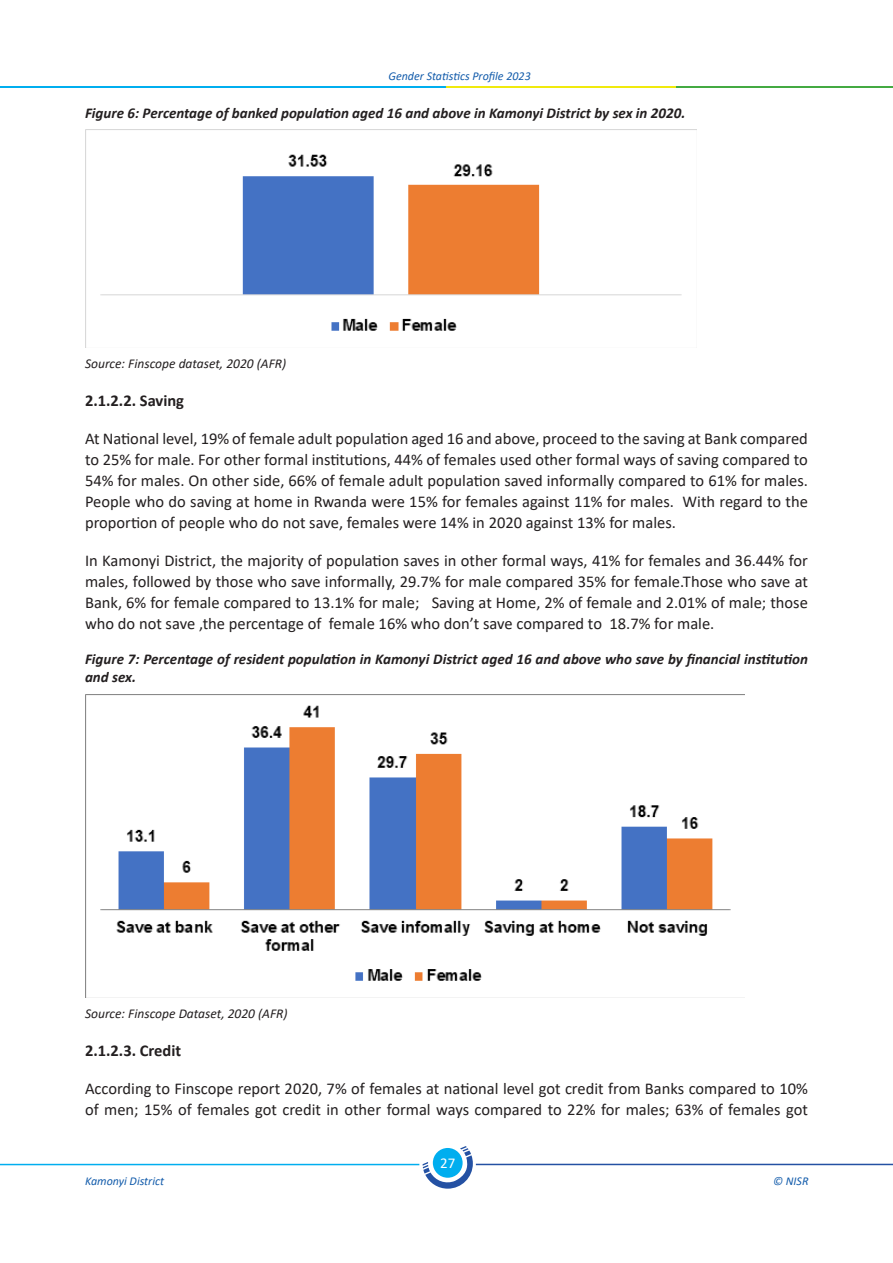
<style>
.page{position:relative;width:893px;height:1263px;background:#fff}
.page>*{position:absolute;margin:0;border:0;box-sizing:border-box;transform-origin:0 0}
.Body_Paragraph{font:16.5px/21px "Calibri";color:#231f20;text-align:justify}
.Body_Paragraph-2{font:700 16.5px "Calibri";color:#231f20}
.Figure_TITLE{font:italic 700 15px/18px "Calibri";color:#231f20}
.t1{font:15px "Calibri";color:#fff}
.t2{font:italic 13.5px "Calibri";color:#231f20}
.t3{font:italic 12px "Calibri";color:#135cab}
</style>
<div class="page">
<hr style="left:0;top:87px;width:446px;height:1px;background:#00aeef">
<hr style="left:446px;top:87px;width:230px;height:1px;background:#f0ea0d">
<hr style="left:676px;top:87px;width:217px;height:1px;background:#44aa42">
<svg style="left:423px;top:1146px;width:50px;height:43px"></svg>
<div style="left:433px;top:1148px;width:30px;height:30px;background:#00aeef;border-radius:50%"></div>
<hr style="left:0;top:1164px;width:419px;height:1px;background:#00aeef">
<hr style="left:476px;top:1164px;width:417px;height:1px;background:#2451a3">
<img style="left:85px;top:130px;width:597px;height:218px">
<img style="left:85px;top:694px;width:660px;height:304px">
<p class="t3" style="left:388px;top:67px;width:144px">Gender Statistics Profile 2023</p>
<p class="Figure_TITLE" style="left:85px;top:103px;width:602px">Figure 6: Percentage of banked population aged 16 and above in Kamonyi District by sex in 2020.</p>
<p class="t2" style="left:85px;top:354px;width:203px">Source: Finscope dataset, 2020 (AFR)</p>
<p class="Body_Paragraph-2" style="left:85px;top:389px;width:101px">2.1.2.2. Saving</p>
<p class="Body_Paragraph" style="left:85px;top:428px;width:724px">At National level, 19% of female adult population aged 16 and above, proceed to the saving at Bank compared to 25% for male. For other formal institutions, 44% of females used other formal ways of saving compared to 54% for males. On other side, 66% of female adult population saved informally compared to 61% for males.<br>People who do saving at home in Rwanda were 15% for females against 11% for males. With regard to the proportion of people who do not save, females were 14% in 2020 against 13% for males.</p>
<p class="Body_Paragraph" style="left:85px;top:550px;width:724px">In Kamonyi District, the majority of population saves in other formal ways, 41% for females and 36.44% for males, followed by those who save informally, 29.7% for male compared 35% for female.Those who save at Bank, 6% for female compared to 13.1% for male; Saving at Home, 2% of female and 2.01% of male; those who do not save ,the percentage of female 16% who don’t save compared to 18.7% for male.</p>
<p class="Figure_TITLE" style="left:85px;top:650px;width:724px">Figure 7: Percentage of resident population in Kamonyi District aged 16 and above who save by financial institution and sex.</p>
<p class="t2" style="left:85px;top:1004px;width:204px">Source: Finscope Dataset, 2020 (AFR)</p>
<p class="Body_Paragraph-2" style="left:85px;top:1039px;width:98px">2.1.2.3. Credit</p>
<p class="Body_Paragraph" style="left:85px;top:1078px;width:724px">According to Finscope report 2020, 7% of females at national level got credit from Banks compared to 10% of men; 15% of females got credit in other formal ways compared to 22% for males; 63% of females got</p>
<p class="t1" style="left:440px;top:1153px;width:17px">27</p>
<p class="t3" style="left:85px;top:1173px;width:81px">Kamonyi District</p>
<p class="t3" style="left:773px;top:1173px;width:37px">© NISR</p>
</div>
